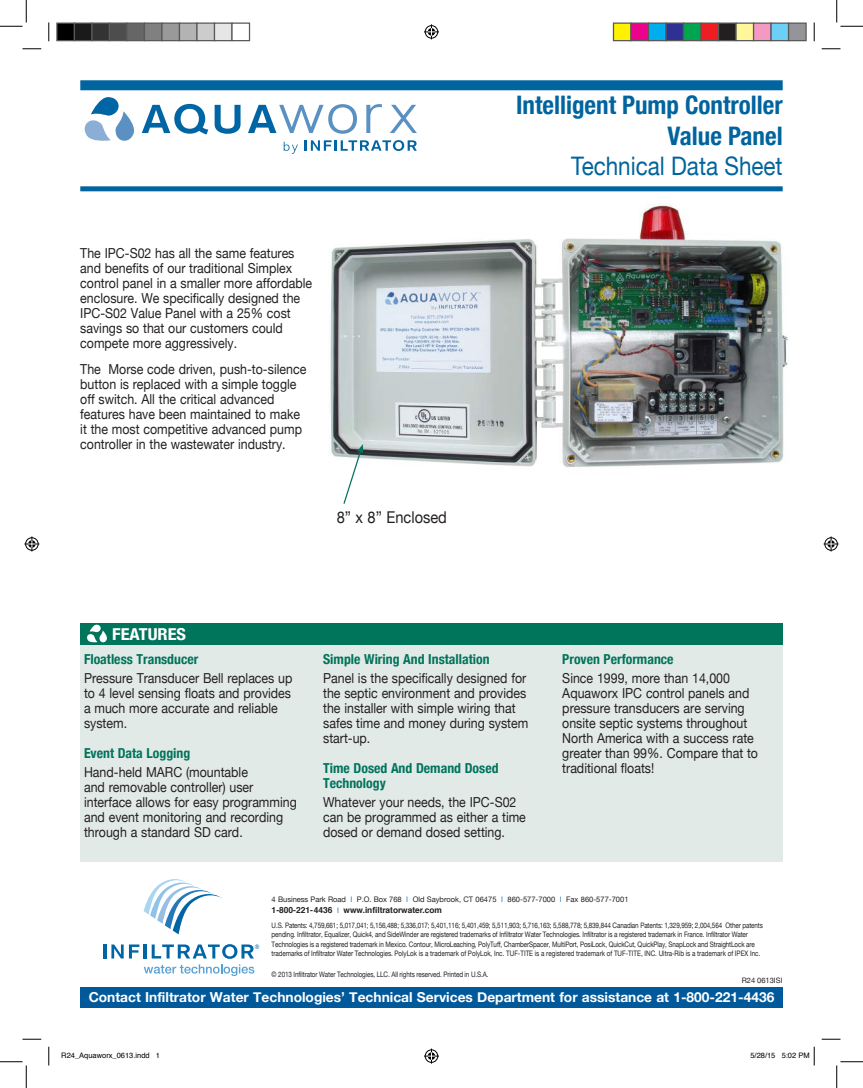
<style>
.page{position:relative;width:863px;height:1088px;background:#fff}
.page>*{position:absolute;margin:0;border:0;box-sizing:border-box;transform-origin:0 0}
.t1{font:700 condensed 25.5px/30.6px "Helvetica Neue";color:#00649e;text-align:right}
.t2{font:25.5px "Helvetica Neue";color:#00649e;scale:.88 1}
.t3{font:700 condensed 16.38px "Helvetica Neue";color:#fff;scale:1.12 1}
.t4{font:16.25px "Helvetica Neue";color:#231f20;scale:.9 1}
.t5{font:13.75px/15px "Helvetica Neue";color:#231f20;scale:.9 1}
.t6{font:700 condensed 13.75px/15px "Helvetica Neue";color:#01745c}
.t7{font:700 13.75px "Helvetica Neue";color:#fff}
.t8{font:700 8.5px "Helvetica";letter-spacing:-.005em;color:#231f20}
.t9{font:7.62px "Helvetica Neue";color:#231f20}
.t10{font:7.5px/9.4px "Helvetica Neue";letter-spacing:-.015em;color:#231f20;scale:.84 1}
.t11{font:7.5px "Helvetica";color:#000}
.t12{font:7.5px "Helvetica Neue";letter-spacing:-.015em;color:#231f20}
.s1{color:#247ab8}
.s2{font-family:"Helvetica Neue";font-weight:400;font-size:7.62px;color:#247ab8}
</style>
<div class="page">
<div style="left:80px;top:186px;width:702px;height:5px;background:#00649e"></div>
<div style="left:80px;top:80px;width:702px;height:10px;background:#00649e"></div>
<svg style="left:284px;top:142px;width:14px;height:12px"></svg>
<svg style="left:304px;top:140px;width:113px;height:11px"></svg>
<svg style="left:215px;top:105px;width:25px;height:29px"></svg>
<svg style="left:248px;top:104px;width:109px;height:30px"></svg>
<svg style="left:366px;top:104px;width:16px;height:29px"></svg>
<svg style="left:390px;top:105px;width:27px;height:28px"></svg>
<svg style="left:142px;top:104px;width:66px;height:30px"></svg>
<svg style="left:84px;top:97px;width:50px;height:44px"></svg>
<div style="left:80px;top:987px;width:702px;height:20px;background:#00599b"></div>
<hr style="left:103px;top:944px;width:3px;height:14px;background:#0065a4">
<svg style="left:111px;top:944px;width:28px;height:14px"></svg>
<hr style="left:143px;top:944px;width:3px;height:14px;background:#0065a4">
<svg style="left:152px;top:944px;width:107px;height:14px"></svg>
<svg style="left:144px;top:879px;width:78px;height:55px"></svg>
<svg style="left:144px;top:964px;width:110px;height:12px"></svg>
<div style="left:80px;top:643px;width:702px;height:219px;background:#e2eae7"></div>
<div style="left:80px;top:622px;width:702px;height:22px;background:#01745c"></div>
<svg style="left:87px;top:624px;width:20px;height:18px"></svg>
<img style="left:330px;top:204px;width:458px;height:264px">
<svg style="left:342px;top:444px;width:21px;height:60px"></svg>
<svg style="left:22px;top:48px;width:19px;height:2px"></svg>
<svg style="left:821px;top:48px;width:19px;height:2px"></svg>
<svg style="left:22px;top:1038px;width:19px;height:2px"></svg>
<svg style="left:821px;top:1038px;width:19px;height:2px"></svg>
<svg style="left:48px;top:22px;width:2px;height:19px"></svg>
<svg style="left:48px;top:1046px;width:2px;height:19px"></svg>
<svg style="left:813px;top:22px;width:2px;height:19px"></svg>
<svg style="left:0;top:0;width:27px;height:27px"></svg>
<svg style="left:0;top:1061px;width:27px;height:27px"></svg>
<svg style="left:836px;top:0;width:26px;height:27px"></svg>
<svg style="left:836px;top:1061px;width:26px;height:27px"></svg>
<svg style="left:424px;top:24px;width:15px;height:15px"></svg>
<svg style="left:424px;top:1048px;width:15px;height:15px"></svg>
<svg style="left:24px;top:536px;width:15px;height:15px"></svg>
<svg style="left:823px;top:536px;width:15px;height:15px"></svg>
<div style="left:57px;top:23px;width:17px;height:18px;background:#000"></div>
<div style="left:56px;top:22px;width:19px;height:19px;border:1px solid #595959"></div>
<div style="left:74px;top:23px;width:18px;height:18px;background:#1a1a1a"></div>
<div style="left:74px;top:22px;width:18px;height:19px;border:1px solid #595959"></div>
<div style="left:92px;top:23px;width:17px;height:18px;background:#333"></div>
<div style="left:91px;top:22px;width:19px;height:19px;border:1px solid #595959"></div>
<div style="left:109px;top:23px;width:18px;height:18px;background:#4d4d4d"></div>
<div style="left:109px;top:22px;width:19px;height:19px;border:1px solid #595959"></div>
<div style="left:127px;top:23px;width:17px;height:18px;background:#666"></div>
<div style="left:126px;top:22px;width:19px;height:19px;border:1px solid #595959"></div>
<div style="left:144px;top:23px;width:18px;height:18px;background:#808080"></div>
<div style="left:144px;top:22px;width:18px;height:19px;border:1px solid #595959"></div>
<div style="left:162px;top:23px;width:17px;height:18px;background:#999"></div>
<div style="left:161px;top:22px;width:19px;height:19px;border:1px solid #595959"></div>
<div style="left:179px;top:23px;width:18px;height:18px;background:#b3b3b3"></div>
<div style="left:179px;top:22px;width:19px;height:19px;border:1px solid #595959"></div>
<div style="left:197px;top:23px;width:17px;height:18px;background:#ccc"></div>
<div style="left:196px;top:22px;width:19px;height:19px;border:1px solid #595959"></div>
<div style="left:214px;top:23px;width:18px;height:18px;background:#e6e6e6"></div>
<div style="left:214px;top:22px;width:18px;height:19px;border:1px solid #595959"></div>
<div style="left:231px;top:22px;width:19px;height:19px;border:1px solid #595959"></div>
<div style="left:613px;top:23px;width:18px;height:18px;background:#fff101"></div>
<div style="left:612px;top:22px;width:19px;height:19px;border:1px solid #595959"></div>
<div style="left:631px;top:23px;width:17px;height:18px;background:#ed028c"></div>
<div style="left:630px;top:22px;width:19px;height:19px;border:1px solid #595959"></div>
<div style="left:648px;top:23px;width:18px;height:18px;background:#00aeef"></div>
<div style="left:648px;top:22px;width:18px;height:19px;border:1px solid #595959"></div>
<div style="left:666px;top:23px;width:17px;height:18px;background:#2e3092"></div>
<div style="left:665px;top:22px;width:19px;height:19px;border:1px solid #595959"></div>
<div style="left:683px;top:23px;width:18px;height:18px;background:#00a54f"></div>
<div style="left:682px;top:22px;width:19px;height:19px;border:1px solid #595959"></div>
<div style="left:701px;top:23px;width:17px;height:18px;background:#ee1d23"></div>
<div style="left:700px;top:22px;width:19px;height:19px;border:1px solid #595959"></div>
<div style="left:718px;top:23px;width:18px;height:18px;background:#231f20"></div>
<div style="left:718px;top:22px;width:18px;height:19px;border:1px solid #595959"></div>
<div style="left:736px;top:23px;width:17px;height:18px;background:#fff79a"></div>
<div style="left:735px;top:22px;width:19px;height:19px;border:1px solid #595959"></div>
<div style="left:753px;top:23px;width:18px;height:18px;background:#f499c2"></div>
<div style="left:752px;top:22px;width:19px;height:19px;border:1px solid #595959"></div>
<div style="left:771px;top:23px;width:17px;height:18px;background:#6bcff6"></div>
<div style="left:770px;top:22px;width:19px;height:19px;border:1px solid #595959"></div>
<div style="left:788px;top:23px;width:18px;height:18px;background:#939598"></div>
<div style="left:788px;top:22px;width:18px;height:19px;border:1px solid #595959"></div>
<svg style="left:813px;top:1046px;width:2px;height:19px"></svg>
<p class="t5" style="left:80px;top:246px;width:259px">The IPC-S02 has all the same features and benefits of our traditional Simplex control panel in a smaller more affordable enclosure. We specifically designed the IPC-S02 Value Panel with a 25% cost savings so that our customers could compete more aggressively.</p>
<p class="t5" style="left:80px;top:362px;width:253px">The Morse code driven, push-to-silence button is replaced with a simple toggle off switch. All the critical advanced features have been maintained to make it the most competitive advanced pump controller in the wastewater industry.</p>
<p class="t4" style="left:337px;top:505px;width:124px">8” x 8” Enclosed</p>
<h1 class="t1" style="left:516px;top:88px;width:268px">Intelligent Pump Controller<br>Value Panel</h1>
<h1 class="t2" style="left:571px;top:148px;width:242px">Technical Data Sheet</h1>
<p class="t3" style="left:112px;top:620px;width:67px">FEATURES</p>
<p class="t6" style="left:84px;top:651px;width:116px">Floatless Transducer</p>
<p class="t5" style="left:84px;top:671px;width:233px">Pressure Transducer Bell replaces up to 4 level sensing floats and provides a much more accurate and reliable system.</p>
<p class="t6" style="left:84px;top:744px;width:108px">Event Data Logging</p>
<p class="t5" style="left:84px;top:765px;width:238px">Hand-held MARC (mountable<br>and removable controller) user interface allows for easy programming and event monitoring and recording through a standard SD card.</p>
<p class="t6" style="left:323px;top:651px;width:168px">Simple Wiring And Installation</p>
<p class="t5" style="left:323px;top:671px;width:229px">Panel is the specifically designed for the septic environment and provides the installer with simple wiring that safes time and money during system start-up.</p>
<p class="t6" style="left:323px;top:759px;width:177px">Time Dosed And Demand Dosed<br>Technology</p>
<p class="t5" style="left:323px;top:795px;width:227px">Whatever your needs, the IPC-S02 can be programmed as either a time dosed or demand dosed setting.</p>
<p class="t6" style="left:562px;top:651px;width:113px">Proven Performance</p>
<p class="t5" style="left:562px;top:671px;width:219px">Since 1999, more than 14,000<br>Aquaworx IPC control panels and pressure transducers are serving onsite septic systems throughout<br>North America with a success rate greater than 99%. Compare that to traditional floats!</p>
<p class="t9" style="left:271px;top:893px;width:358px">4 Business Park Road <span class="s1">I</span> P.O. Box 768 <span class="s1">I</span> Old Saybrook, CT 06475 <span class="s1">I</span> 860-577-7000 <span class="s1">I</span> Fax 860-577-7001</p>
<p class="t8" style="left:271px;top:902px;width:172px">1-800-221-4436 <span class="s2">I</span> www.infiltratorwater.com</p>
<p class="t10" style="left:271px;top:920px;width:586px">U.S. Patents: 4,759,661; 5,017,041; 5,156,488; 5,336,017; 5,401,116; 5,401,459; 5,511,903; 5,716,163; 5,588,778; 5,839,844 Canadian Patents: 1,329,959; 2,004,564 Other patents pending. Infiltrator, Equalizer, Quick4, and SideWinder are registered trademarks of Infiltrator Water Technologies. Infiltrator is a registered trademark in France. Infiltrator Water Technologies is a registered trademark in Mexico. Contour, MicroLeaching, PolyTuff, ChamberSpacer, MultiPort, PosiLock, QuickCut, QuickPlay, SnapLock and StraightLock are trademarks of Infiltrator Water Technologies. PolyLok is a trademark of PolyLok, Inc. TUF-TITE is a registered trademark of TUF-TITE, INC. Ultra-Rib is a trademark of IPEX Inc.</p>
<p class="t10" style="left:271px;top:970px;width:260px">© 2013 Infiltrator Water Technologies, LLC. All rights reserved. Printed in U.S.A.</p>
<p class="t12" style="left:741px;top:974px;width:42px">R24 0613ISI</p>
<p class="t7" style="left:89px;top:986px;width:687px">Contact Infiltrator Water Technologies’ Technical Services Department for assistance at 1-800-221-4436</p>
<p class="t11" style="left:61px;top:1049px;width:100px">R24_Aquaworx_0613.indd 1</p>
<p class="t11" style="left:750px;top:1049px;width:61px">5/28/15 5:02 PM</p>
</div>
